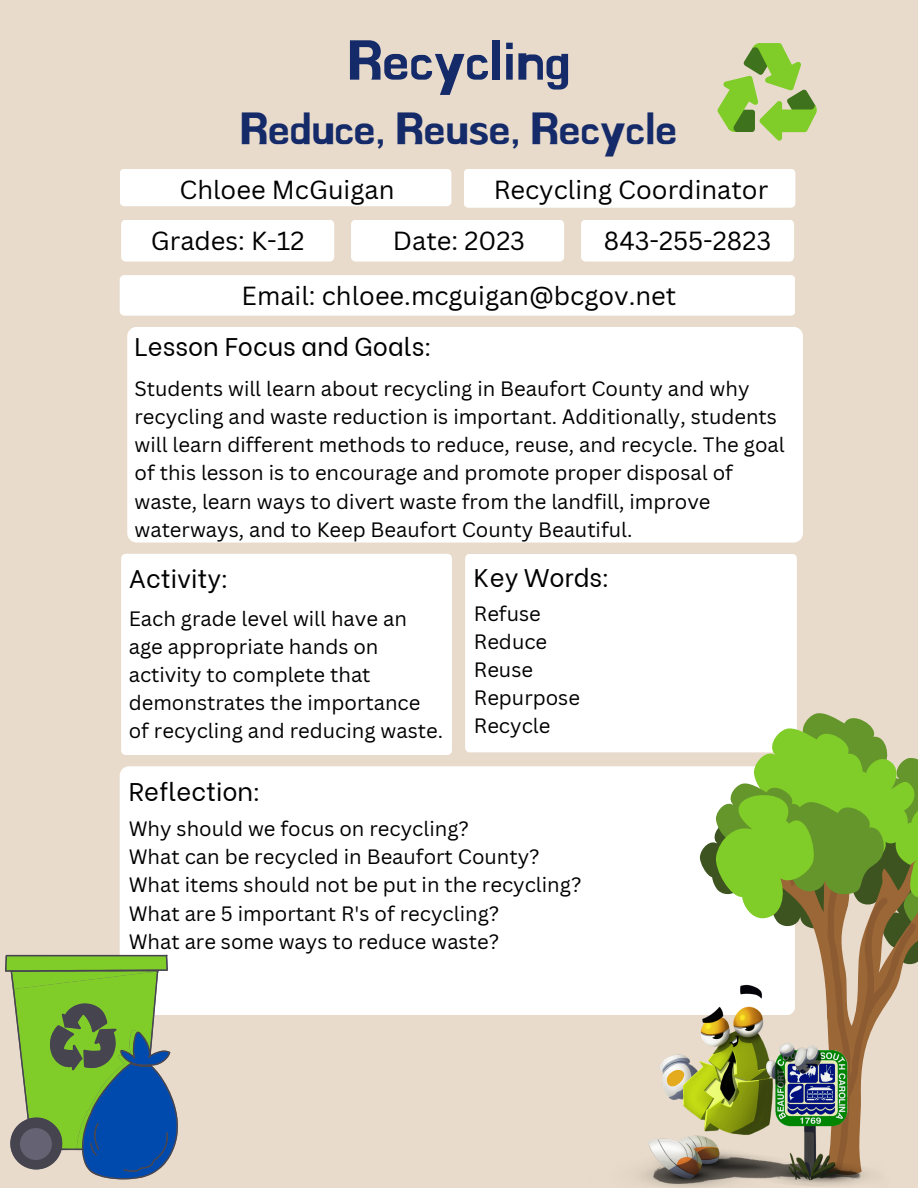
<style>
.page{position:relative;width:918px;height:1188px;background:#e8dbcb}
.page>*{position:absolute;margin:0;border:0;box-sizing:border-box;transform-origin:0 0}
.t1{font:54px "BMHANNA";color:#152a69}
.t2{font:43.5px "BMHANNA";color:#152a69}
.t3{font:25.5px "Canva Sans";color:#000}
.t4{font:25.5px "Be Vietnam";color:#000}
.t5{font:20.25px/28.2px "Canva Sans";color:#000}
</style>
<div class="page">
<div style="left:121px;top:554px;width:331px;height:201px;background:#fff;border-radius:5px"></div>
<div style="left:465px;top:554px;width:332px;height:198px;background:#fff;border-radius:5px"></div>
<div style="left:120px;top:169px;width:331px;height:37px;background:#fff;border-radius:5px"></div>
<div style="left:120px;top:766px;width:675px;height:249px;background:#fff;border-radius:9px"></div>
<div style="left:127px;top:327px;width:676px;height:215px;background:#fff;border-radius:9px"></div>
<svg style="left:717px;top:43px;width:100px;height:98px"></svg>
<svg style="left:699px;top:713px;width:219px;height:241px"></svg>
<img style="left:639px;top:954px;width:279px;height:234px">
<svg style="left:5px;top:955px;width:173px;height:224px"></svg>
<div style="left:20px;top:1128px;width:32px;height:32px;background:#646273;border-radius:50%"></div>
<div style="left:464px;top:169px;width:331px;height:39px;background:#fff;border-radius:5px"></div>
<div style="left:120px;top:275px;width:675px;height:40px;background:#fff;border-radius:5px"></div>
<div style="left:121px;top:220px;width:213px;height:42px;background:#fff;border-radius:5px"></div>
<div style="left:351px;top:220px;width:213px;height:42px;background:#fff;border-radius:5px"></div>
<div style="left:581px;top:220px;width:213px;height:42px;background:#fff;border-radius:5px"></div>
<h1 class="t1" style="left:348px;top:34px;width:223px">Recycling</h1>
<h2 class="t2" style="left:241px;top:107px;width:438px">Reduce, Reuse, Recycle</h2>
<p class="t3" style="left:180px;top:171px;width:216px">Chloee McGuigan</p>
<p class="t3" style="left:494px;top:172px;width:276px">Recycling Coordinator</p>
<p class="t3" style="left:151px;top:223px;width:155px">Grades: K-12</p>
<p class="t3" style="left:393px;top:223px;width:134px">Date: 2023</p>
<p class="t3" style="left:604px;top:223px;width:169px">843-255-2823</p>
<p class="t3" style="left:242px;top:278px;width:436px">Email: chloee.mcguigan@bcgov.net</p>
<p class="t4" style="left:135px;top:325px;width:299px">Lesson Focus and Goals:</p>
<p class="t5" style="left:135px;top:374px;width:652px">Students will learn about recycling in Beaufort County and why recycling and waste reduction is important. Additionally, students will learn different methods to reduce, reuse, and recycle. The goal of this lesson is to encourage and promote proper disposal of waste, learn ways to divert waste from the landfill, improve waterways, and to Keep Beaufort County Beautiful.</p>
<p class="t4" style="left:129px;top:557px;width:102px">Activity:</p>
<p class="t5" style="left:129px;top:604px;width:316px">Each grade level will have an age appropriate hands on activity to complete that demonstrates the importance of recycling and reducing waste.</p>
<p class="t4" style="left:129px;top:770px;width:133px">Reflection:</p>
<p class="t4" style="left:474px;top:557px;width:137px">Key Words:</p>
<p class="t5" style="left:474px;top:599px;width:108px">Refuse<br>Reduce<br>Reuse<br>Repurpose<br>Recycle</p>
<p class="t5" style="left:129px;top:814px;width:454px">Why should we focus on recycling?<br>What can be recycled in Beaufort County?<br>What items should not be put in the recycling?<br>What are 5 important R's of recycling?<br>What are some ways to reduce waste?</p>
</div>
